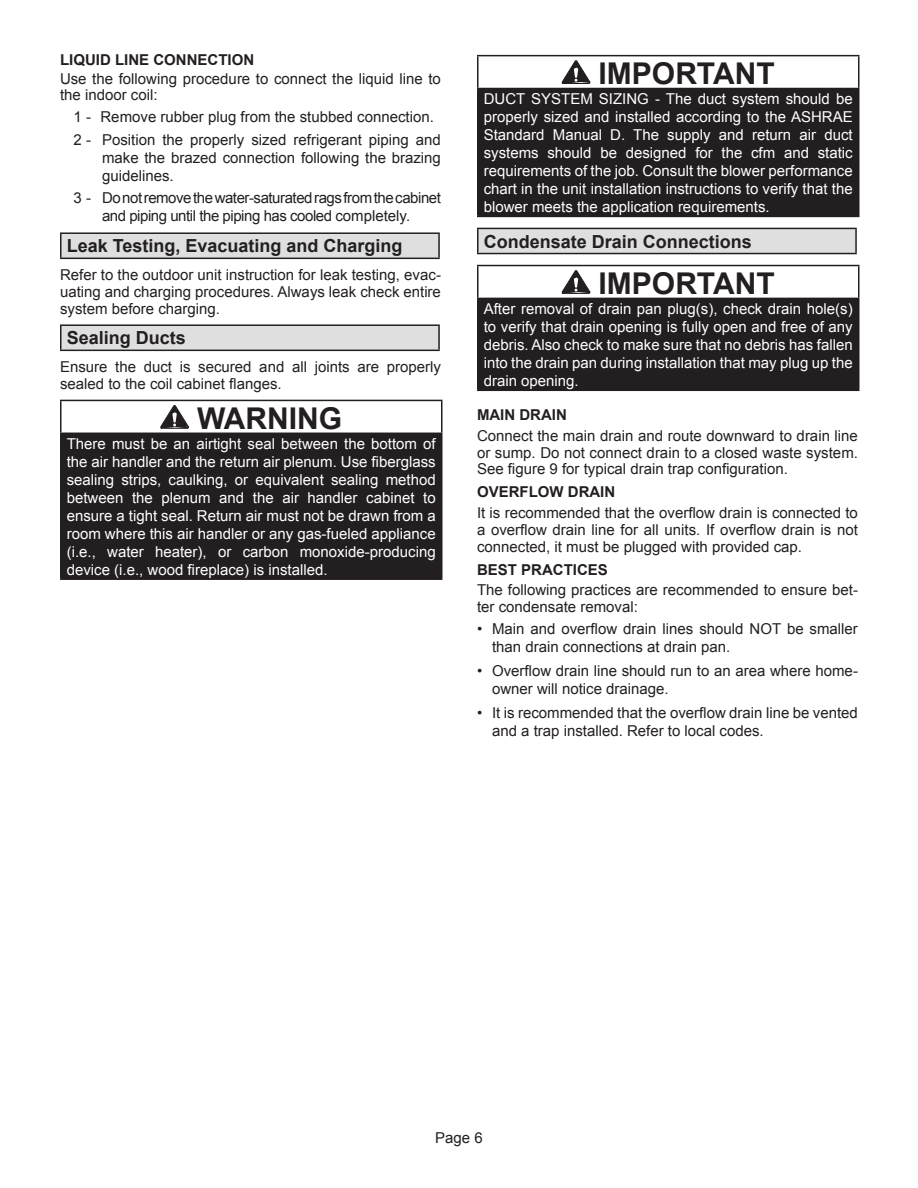
<style>
.page{position:relative;width:918px;height:1188px;background:#fff}
.page>*{position:absolute;margin:0;border:0;box-sizing:border-box;transform-origin:0 0}
.WARNING_20pt{font:700 30px "Arial";color:#231f20}
.Header_1_TOC{font:700 18px "Arial";color:#231f20}
.paragraph{font:15px/16.8px "Arial";color:#231f20}
.White_10pt{font:15px/18px "Arial";color:#fff;text-align:justify}
.paragraph-2{font:15px/18px "Arial";letter-spacing:-.03em;color:#231f20;text-align:center}
.head_left_10pt{font:700 15px "Arial";color:#231f20}
</style>
<div class="page">
<div style="left:61px;top:233px;width:378px;height:25px;background:#dfdfdf"></div>
<hr style="left:60px;top:232px;width:380px;height:2px;background:#231f20">
<hr style="left:60px;top:258px;width:380px;height:1px;background:#231f20">
<hr style="left:60px;top:234px;width:2px;height:24px;background:#231f20">
<hr style="left:438px;top:234px;width:2px;height:24px;background:#231f20">
<div style="left:61px;top:325px;width:378px;height:25px;background:#dfdfdf"></div>
<hr style="left:60px;top:324px;width:380px;height:2px;background:#231f20">
<hr style="left:60px;top:350px;width:380px;height:1px;background:#231f20">
<hr style="left:60px;top:326px;width:2px;height:24px;background:#231f20">
<hr style="left:438px;top:326px;width:2px;height:24px;background:#231f20">
<div style="left:61px;top:433px;width:381px;height:146px;background:#231f20"></div>
<hr style="left:60px;top:400px;width:382px;height:1px;background:#231f20">
<hr style="left:60px;top:401px;width:2px;height:32px;background:#231f20">
<hr style="left:441px;top:401px;width:1px;height:32px;background:#231f20">
<hr style="left:60px;top:433px;width:382px;height:1px;background:#231f20">
<hr style="left:60px;top:434px;width:2px;height:144px;background:#231f20">
<hr style="left:60px;top:578px;width:382px;height:2px;background:#231f20">
<svg style="left:160px;top:405px;width:29px;height:24px"></svg>
<div style="left:478px;top:89px;width:381px;height:127px;background:#231f20"></div>
<hr style="left:477px;top:55px;width:383px;height:1px;background:#231f20">
<hr style="left:477px;top:56px;width:1px;height:32px;background:#231f20">
<hr style="left:858px;top:56px;width:2px;height:32px;background:#231f20">
<hr style="left:477px;top:88px;width:383px;height:1px;background:#231f20">
<hr style="left:477px;top:89px;width:1px;height:127px;background:#231f20">
<hr style="left:858px;top:89px;width:2px;height:127px;background:#231f20">
<hr style="left:477px;top:216px;width:383px;height:1px;background:#231f20">
<svg style="left:561px;top:60px;width:30px;height:24px"></svg>
<div style="left:478px;top:228px;width:378px;height:26px;background:#dfdfdf"></div>
<hr style="left:477px;top:228px;width:380px;height:1px;background:#231f20">
<hr style="left:477px;top:253px;width:380px;height:1px;background:#231f20">
<svg style="left:477px;top:229px;width:1px;height:24px"></svg>
<hr style="left:855px;top:229px;width:2px;height:24px;background:#231f20">
<div style="left:478px;top:298px;width:381px;height:92px;background:#231f20"></div>
<hr style="left:477px;top:265px;width:383px;height:1px;background:#231f20">
<hr style="left:477px;top:266px;width:1px;height:32px;background:#231f20">
<hr style="left:858px;top:266px;width:2px;height:32px;background:#231f20">
<hr style="left:477px;top:298px;width:383px;height:1px;background:#231f20">
<hr style="left:477px;top:299px;width:1px;height:91px;background:#231f20">
<hr style="left:858px;top:299px;width:2px;height:91px;background:#231f20">
<hr style="left:477px;top:390px;width:383px;height:1px;background:#231f20">
<svg style="left:561px;top:270px;width:30px;height:24px"></svg>
<p class="head_left_10pt" style="left:60px;top:50px;width:196px">LIQUID LINE CONNECTION</p>
<p class="paragraph" style="left:60px;top:70px;width:382px">Use the following procedure to connect the liquid line to the indoor coil:</p>
<p class="paragraph" style="left:74px;top:109px;width:362px">1 - Remove rubber plug from the stubbed connection.</p>
<p class="paragraph" style="left:102px;top:130px;width:340px;line-height:18px;text-align:justify;text-indent:-28px">2 - Position the properly sized refrigerant piping and make the brazed connection following the brazing guidelines.</p>
<p class="paragraph-2" style="left:74px;top:189px;width:369px">3 - Do not remove the water-saturated rags from the cabinet and piping until the piping has cooled completely.</p>
<p class="Header_1_TOC" style="left:67px;top:234px;width:337px">Leak Testing, Evacuating and Charging</p>
<p class="paragraph" style="left:60px;top:267px;width:382px;text-align:justify">Refer to the outdoor unit instruction for leak testing, evac&shy;uating and charging procedures. Always leak check entire system before charging.</p>
<p class="Header_1_TOC" style="left:67px;top:326px;width:121px">Sealing Ducts</p>
<p class="paragraph" style="left:60px;top:359px;width:382px">Ensure the duct is secured and all joints are properly sealed to the coil cabinet flanges.</p>
<p class="WARNING_20pt" style="left:197px;top:398px;width:146px">WARNING</p>
<p class="White_10pt" style="left:67px;top:435px;width:371px">There must be an airtight seal between the bottom of the air handler and the return air plenum. Use fiberglass sealing strips, caulking, or equivalent sealing method between the plenum and the air handler cabinet to ensure a tight seal. Return air must not be drawn from a room where this air handler or any gas-fueled appliance (i.e., water heater), or carbon monoxide-producing device (i.e., wood fireplace) is installed.</p>
<p class="WARNING_20pt" style="left:599px;top:53px;width:178px">IMPORTANT</p>
<p class="White_10pt" style="left:484px;top:90px;width:371px">DUCT SYSTEM SIZING - The duct system should be properly sized and installed according to the ASHRAE Standard Manual D. The supply and return air duct systems should be designed for the cfm and static requirements of the job. Consult the blower performance chart in the unit installation instructions to verify that the blower meets the application requirements.</p>
<p class="Header_1_TOC" style="left:484px;top:229px;width:270px">Condensate Drain Connections</p>
<p class="WARNING_20pt" style="left:599px;top:263px;width:178px">IMPORTANT</p>
<p class="White_10pt" style="left:484px;top:300px;width:371px">After removal of drain pan plug(s), check drain hole(s) to verify that drain opening is fully open and free of any debris. Also check to make sure that no debris has fallen into the drain pan during installation that may plug up the drain opening.</p>
<p class="head_left_10pt" style="left:477px;top:405px;width:91px">MAIN DRAIN</p>
<p class="paragraph" style="left:477px;top:427px;width:383px;text-align:justify">Connect the main drain and route downward to drain line or sump. Do not connect drain to a closed waste system.<br>See figure 9 for typical drain trap configuration.</p>
<p class="head_left_10pt" style="left:477px;top:482px;width:140px">OVERFLOW DRAIN</p>
<p class="paragraph" style="left:477px;top:504px;width:382px;text-align:justify">It is recommended that the overflow drain is connected to a overflow drain line for all units. If overflow drain is not connected, it must be plugged with provided cap.</p>
<p class="head_left_10pt" style="left:477px;top:559px;width:132px">BEST PRACTICES</p>
<p class="paragraph" style="left:477px;top:582px;width:382px">The following practices are recommended to ensure bet&shy;ter condensate removal:</p>
<p class="paragraph" style="left:492px;top:619px;width:367px;line-height:18px;text-indent:-15px">• Main and overflow drain lines should NOT be smaller than drain connections at drain pan.</p>
<p class="paragraph" style="left:492px;top:661px;width:367px;line-height:18px;text-indent:-15px">• Overflow drain line should run to an area where home&shy;owner will notice drainage.</p>
<p class="paragraph" style="left:492px;top:703px;width:367px;line-height:18px;text-indent:-15px">• It is recommended that the overflow drain line be vented and a trap installed. Refer to local codes.</p>
<p class="paragraph" style="left:435px;top:1130px;width:49px">Page 6</p>
</div>
